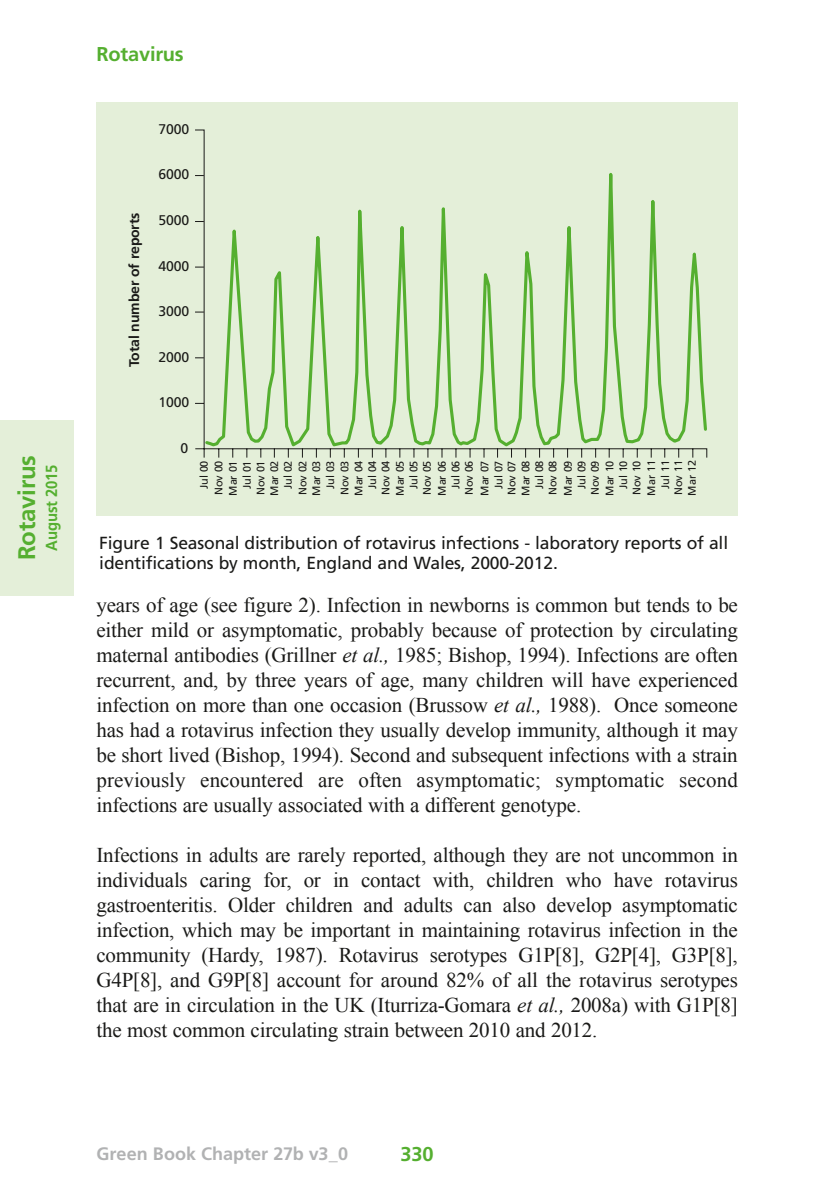
<style>
.page{position:relative;width:840px;height:1191px;background:#fff}
.page>*{position:absolute;margin:0;border:0;box-sizing:border-box;transform-origin:0 0}
.t1{font:700 24px "Frutiger";letter-spacing:-.01em;color:#55af30}
.t2{font:21px/25px "Times New Roman";letter-spacing:-.01em;color:#1a1a18;text-align:justify}
.t3{font:700 20px "Frutiger";letter-spacing:-.01em;color:#55af30}
.t4{font:700 18px "Frutiger";color:#b1b2b3}
.Captions{font:17.6px/20px "Frutiger";letter-spacing:-.01em;color:#1a1a18}
.t5{font:700 16px "Frutiger";letter-spacing:-.01em;color:#55af30;scale:.93 1}
.t6{font:14px "Frutiger";letter-spacing:-.01em;color:#1a1a18}
.t7{font:700 14px "Frutiger";letter-spacing:-.01em;color:#1a1a18}
.t8{font:11px/14px "Frutiger";letter-spacing:-.01em;color:#1a1a18;text-align:right}
.s1{font-style:italic}
</style>
<div class="page">
<div style="left:0;top:420px;width:74px;height:175px;background:#e4efd9"></div>
<div style="left:96px;top:102px;width:641px;height:413px;background:#e4efd9"></div>
<svg style="left:203px;top:129px;width:503px;height:329px"></svg>
<p class="t1" style="left:13px;top:560px;width:106px;rotate:-90deg">Rotavirus</p>
<p class="t5" style="left:42px;top:551px;width:95px;rotate:-90deg">August 2015</p>
<p class="t3" style="left:96px;top:42px;width:89px">Rotavirus</p>
<p class="t6" style="left:158px;top:121px;width:32px">7000</p>
<p class="t7" style="left:126px;top:367px;width:156px;rotate:-90deg">Total number of reports</p>
<p class="t6" style="left:158px;top:166px;width:32px">6000</p>
<p class="t6" style="left:158px;top:212px;width:32px">5000</p>
<p class="t6" style="left:158px;top:258px;width:32px">4000</p>
<p class="t6" style="left:158px;top:303px;width:32px">3000</p>
<p class="t6" style="left:158px;top:348px;width:32px">2000</p>
<p class="t6" style="left:158px;top:394px;width:32px">1000</p>
<p class="t6" style="left:180px;top:440px;width:9px">0</p>
<p class="t8" style="left:365px;top:489px;width:30px;rotate:-90deg">Jul 04</p>
<p class="t8" style="left:392px;top:495px;width:37px;rotate:-90deg">Mar 05</p>
<p class="t8" style="left:419px;top:495px;width:36px;rotate:-90deg">Nov 05</p>
<p class="t8" style="left:197px;top:495px;width:37px;rotate:-90deg">Jul 00<br>Nov 00<br>Mar 01<br>Jul 01<br>Nov 01<br>Mar 02<br>Jul 02<br>Nov 02<br>Mar 03<br>Jul 03<br>Nov 03<br>Mar 04</p>
<p class="t8" style="left:378px;top:495px;width:36px;rotate:-90deg">Nov 04</p>
<p class="t8" style="left:491px;top:489px;width:30px;rotate:-90deg">Jul 07</p>
<p class="t8" style="left:518px;top:495px;width:37px;rotate:-90deg">Mar 08</p>
<p class="t8" style="left:545px;top:495px;width:36px;rotate:-90deg">Nov 08</p>
<p class="t8" style="left:532px;top:489px;width:30px;rotate:-90deg">Jul 08</p>
<p class="t8" style="left:560px;top:495px;width:37px;rotate:-90deg">Mar 09</p>
<p class="t8" style="left:587px;top:495px;width:36px;rotate:-90deg">Nov 09</p>
<p class="t8" style="left:574px;top:489px;width:30px;rotate:-90deg">Jul 09</p>
<p class="t8" style="left:602px;top:495px;width:37px;rotate:-90deg">Mar 10</p>
<p class="t8" style="left:629px;top:495px;width:36px;rotate:-90deg">Nov 10</p>
<p class="t8" style="left:615px;top:489px;width:30px;rotate:-90deg">Jul 10</p>
<p class="t8" style="left:644px;top:495px;width:37px;rotate:-90deg">Mar 11</p>
<p class="t8" style="left:671px;top:495px;width:37px;text-align:left;rotate:-90deg">Nov 11<br>Mar 12</p>
<p class="t8" style="left:406px;top:489px;width:30px;rotate:-90deg">Jul 05</p>
<p class="t8" style="left:434px;top:495px;width:37px;rotate:-90deg">Mar 06</p>
<p class="t8" style="left:461px;top:495px;width:36px;rotate:-90deg">Nov 06</p>
<p class="t8" style="left:448px;top:489px;width:30px;rotate:-90deg">Jul 06</p>
<p class="t8" style="left:477px;top:495px;width:37px;rotate:-90deg">Mar 07</p>
<p class="t8" style="left:504px;top:495px;width:36px;rotate:-90deg">Nov 07</p>
<p class="t8" style="left:657px;top:489px;width:30px;rotate:-90deg">Jul 11</p>
<p class="Captions" style="left:99px;top:533px;width:630px">Figure 1 Seasonal distribution of rotavirus infections - laboratory reports of all identifications by month, England and Wales, 2000-2012.</p>
<p class="t2" style="left:96px;top:592px;width:642px">years of age (see figure 2). Infection in newborns is common but tends to be either mild or asymptomatic, probably because of protection by circulating maternal antibodies (Grillner <span class="s1">et al.,</span> 1985; Bishop, 1994). Infections are often recurrent, and, by three years of age, many children will have experienced infection on more than one occasion (Brussow <span class="s1">et al.,</span> 1988). Once someone has had a rotavirus infection they usually develop immunity, although it may be short lived (Bishop, 1994). Second and subsequent infections with a strain previously encountered are often asymptomatic; symptomatic second infections are usually associated with a different genotype.</p>
<p class="t2" style="left:96px;top:842px;width:642px">Infections in adults are rarely reported, although they are not uncommon in individuals caring for, or in contact with, children who have rotavirus gastroenteritis. Older children and adults can also develop asymptomatic infection, which may be important in maintaining rotavirus infection in the community (Hardy, 1987). Rotavirus serotypes G1P[8], G2P[4], G3P[8], G4P[8], and G9P[8] account for around 82% of all the rotavirus serotypes that are in circulation in the UK (Iturriza-Gomara <span class="s1">et al.,</span> 2008a) with G1P[8] the most common circulating strain between 2010 and 2012.</p>
<p class="t4" style="left:96px;top:1142px;width:253px">Green Book Chapter 27b v3_0</p>
<p class="t3" style="left:400px;top:1142px;width:34px">330</p>
</div>
